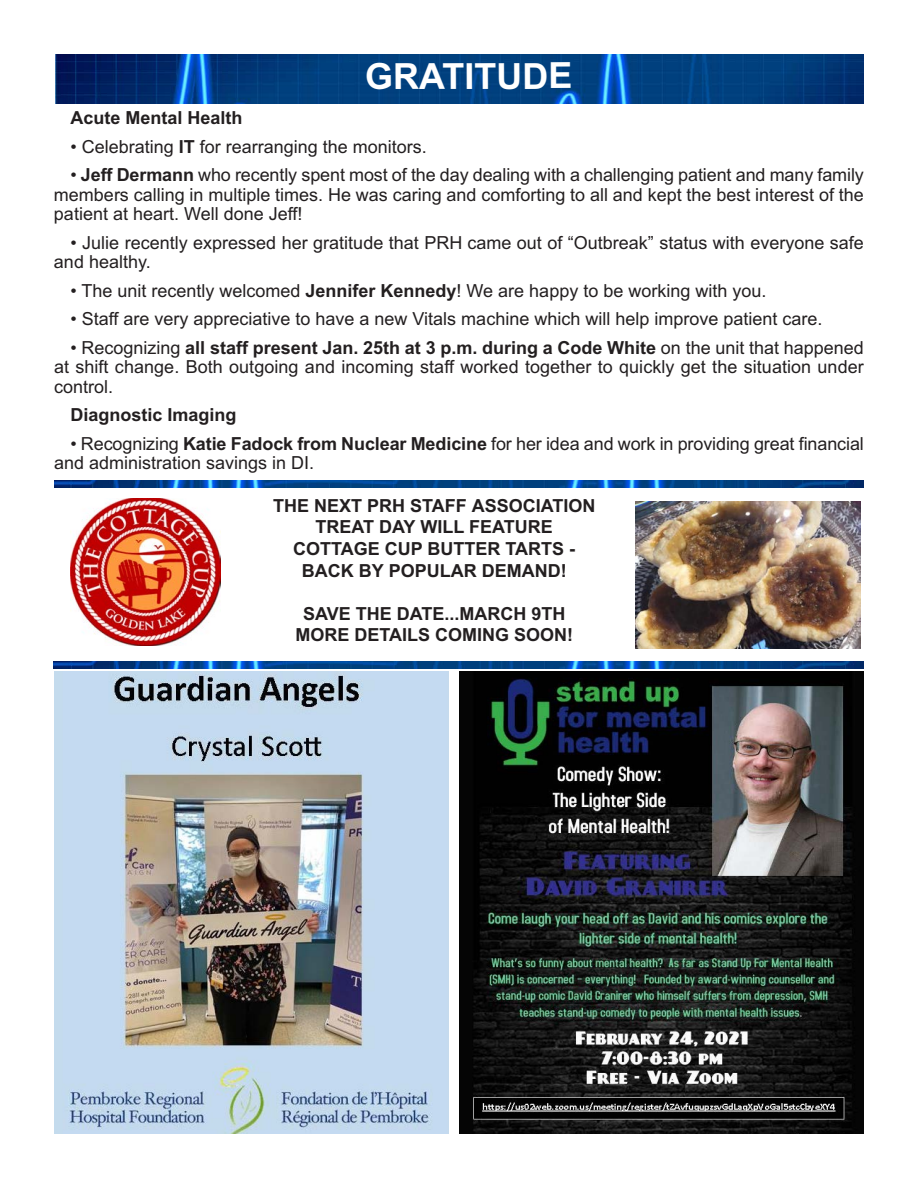
<style>
.page{position:relative;width:918px;height:1188px;background:#fff}
.page>*{position:absolute;margin:0;border:0;box-sizing:border-box;transform-origin:0 0}
.t1{font:700 36px "Arial";letter-spacing:-.005em;color:#fff}
.t2{font:18px/19.5px "Arial";color:#231f20;text-align:justify}
.t3{font:700 18px "Arial";color:#231f20}
.s1{font-weight:700}
</style>
<div class="page">
<img style="left:55px;top:54px;width:808px;height:50px">
<img style="left:54px;top:481px;width:810px;height:7px">
<img style="left:54px;top:671px;width:394px;height:463px">
<img style="left:459px;top:671px;width:405px;height:463px">
<img style="left:71px;top:499px;width:149px;height:147px">
<svg style="left:635px;top:501px;width:226px;height:1px"></svg>
<img style="left:635px;top:502px;width:226px;height:146px">
<img style="left:54px;top:662px;width:810px;height:7px">
<p class="t1" style="left:365px;top:63px;width:209px">GRATITUDE</p>
<p class="t3" style="left:70px;top:112px;width:174px">Acute Mental Health</p>
<p class="t2" style="left:70px;top:139px;width:358px">• Celebrating <span class="s1">IT</span> for rearranging the monitors.</p>
<p class="t2" style="left:54px;top:167px;width:811px;text-indent:17px">• <span class="s1">Jeff Dermann</span> who recently spent most of the day dealing with a challenging patient and many family members calling in multiple times. He was caring and comforting to all and kept the best interest of the patient at heart. Well done Jeff!</p>
<p class="t2" style="left:54px;top:235px;width:811px;text-indent:17px">• Julie recently expressed her gratitude that PRH came out of “Outbreak” status with everyone safe and healthy.</p>
<p class="t2" style="left:70px;top:283px;width:697px">• The unit recently welcomed <span class="s1">Jennifer Kennedy</span>! We are happy to be working with you.</p>
<p class="t2" style="left:70px;top:311px;width:753px">• Staff are very appreciative to have a new Vitals machine which will help improve patient care.</p>
<p class="t2" style="left:54px;top:340px;width:811px;text-indent:16px">• Recognizing <span class="s1">all staff present Jan. 25th at 3 p.m. during a Code White</span> on the unit that happened at shift change. Both outgoing and incoming staff worked together to quickly get the situation under control.</p>
<p class="t3" style="left:71px;top:409px;width:168px">Diagnostic Imaging</p>
<p class="t2" style="left:54px;top:436px;width:811px;text-indent:17px">• Recognizing <span class="s1">Katie Fadock from Nuclear Medicine</span> for her idea and work in providing great financial and administration savings in DI.</p>
<p class="t3" style="left:273px;top:499px;width:324px">THE NEXT PRH STAFF ASSOCIATION</p>
<p class="t3" style="left:316px;top:521px;width:239px">TREAT DAY WILL FEATURE</p>
<p class="t3" style="left:293px;top:542px;width:284px">COTTAGE CUP BUTTER TARTS -</p>
<p class="t3" style="left:302px;top:564px;width:266px">BACK BY POPULAR DEMAND!</p>
<p class="t3" style="left:303px;top:607px;width:264px">SAVE THE DATE...MARCH 9TH</p>
<p class="t3" style="left:295px;top:629px;width:279px">MORE DETAILS COMING SOON!</p>
</div>
